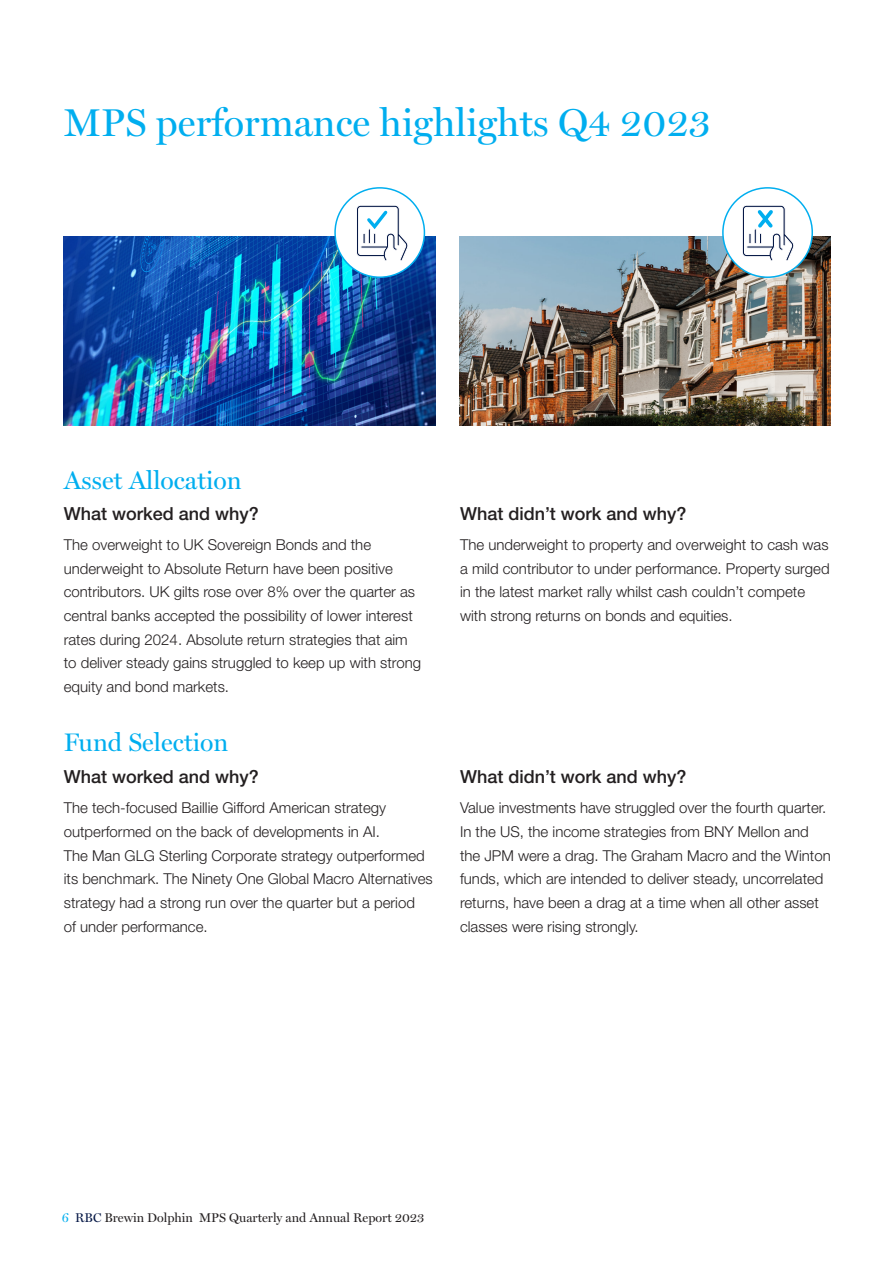
<style>
.page{position:relative;width:893px;height:1263px;background:#fff}
.page>*{position:absolute;margin:0;border:0;box-sizing:border-box;transform-origin:0 0}
.Main_heading{font:39px "Miller Display";color:#00aeef}
.Heading{font:25.5px "Miller Display";color:#00aeef}
.Body_copy_10_14{font:500 18px "Helvetica Neue LT Std";color:#231f20}
.Body_copy_10_14-2{font:300 15px/23.7px "Helvetica Neue LT Std";color:#231f20}
.t1{font:12.75px "Miller Display";color:#231f20}
.s1{color:#00aeef}
.s2{color:#061846}
</style>
<div class="page">
<img style="left:64px;top:237px;width:371px;height:188px">
<img style="left:459px;top:237px;width:372px;height:188px">
<div style="left:335px;top:188px;width:89px;height:89px;background:#fff;border-radius:50%"></div>
<div style="left:334px;top:187px;width:91px;height:91px;border:2px solid #00aeef;border-radius:50%"></div>
<svg style="left:357px;top:205px;width:51px;height:56px"></svg>
<div style="left:723px;top:188px;width:89px;height:89px;background:#fff;border-radius:50%"></div>
<div style="left:722px;top:187px;width:91px;height:91px;border:2px solid #00aeef;border-radius:50%"></div>
<svg style="left:742px;top:205px;width:52px;height:56px"></svg>
<p class="Main_heading" style="left:64px;top:100px;width:649px">MPS performance highlights Q4 2023</p>
<p class="Heading" style="left:64px;top:465px;width:179px">Asset Allocation</p>
<p class="Body_copy_10_14" style="left:64px;top:503px;width:197px">What worked and why?</p>
<p class="Body_copy_10_14-2" style="left:64px;top:533px;width:359px">The overweight to UK Sovereign Bonds and the underweight to Absolute Return have been positive contributors. UK gilts rose over 8% over the quarter as central banks accepted the possibility of lower interest rates during 2024. Absolute return strategies that aim to deliver steady gains struggled to keep up with strong equity and bond markets.</p>
<p class="Heading" style="left:64px;top:727px;width:166px">Fund Selection</p>
<p class="Body_copy_10_14" style="left:64px;top:766px;width:197px">What worked and why?</p>
<p class="Body_copy_10_14-2" style="left:64px;top:796px;width:370px">The tech-focused Baillie Gifford American strategy outperformed on the back of developments in AI.<br>The Man GLG Sterling Corporate strategy outperformed its benchmark. The Ninety One Global Macro Alternatives strategy had a strong run over the quarter but a period<br>of under performance.</p>
<p class="Body_copy_10_14" style="left:460px;top:503px;width:228px">What didn’t work and why?</p>
<p class="Body_copy_10_14-2" style="left:460px;top:533px;width:371px">The underweight to property and overweight to cash was a mild contributor to under performance. Property surged in the latest market rally whilst cash couldn’t compete with strong returns on bonds and equities.</p>
<p class="Body_copy_10_14" style="left:460px;top:766px;width:228px">What didn’t work and why?</p>
<p class="Body_copy_10_14-2" style="left:460px;top:796px;width:372px">Value investments have struggled over the fourth quarter.<br>In the US, the income strategies from BNY Mellon and the JPM were a drag. The Graham Macro and the Winton funds, which are intended to deliver steady, uncorrelated returns, have been a drag at a time when all other asset classes were rising strongly.</p>
<p class="t1" style="left:62px;top:1210px;width:364px"><span class="s1">6</span> <span class="s2">RBC</span> Brewin Dolphin MPS Quarterly and Annual Report 2023</p>
</div>
